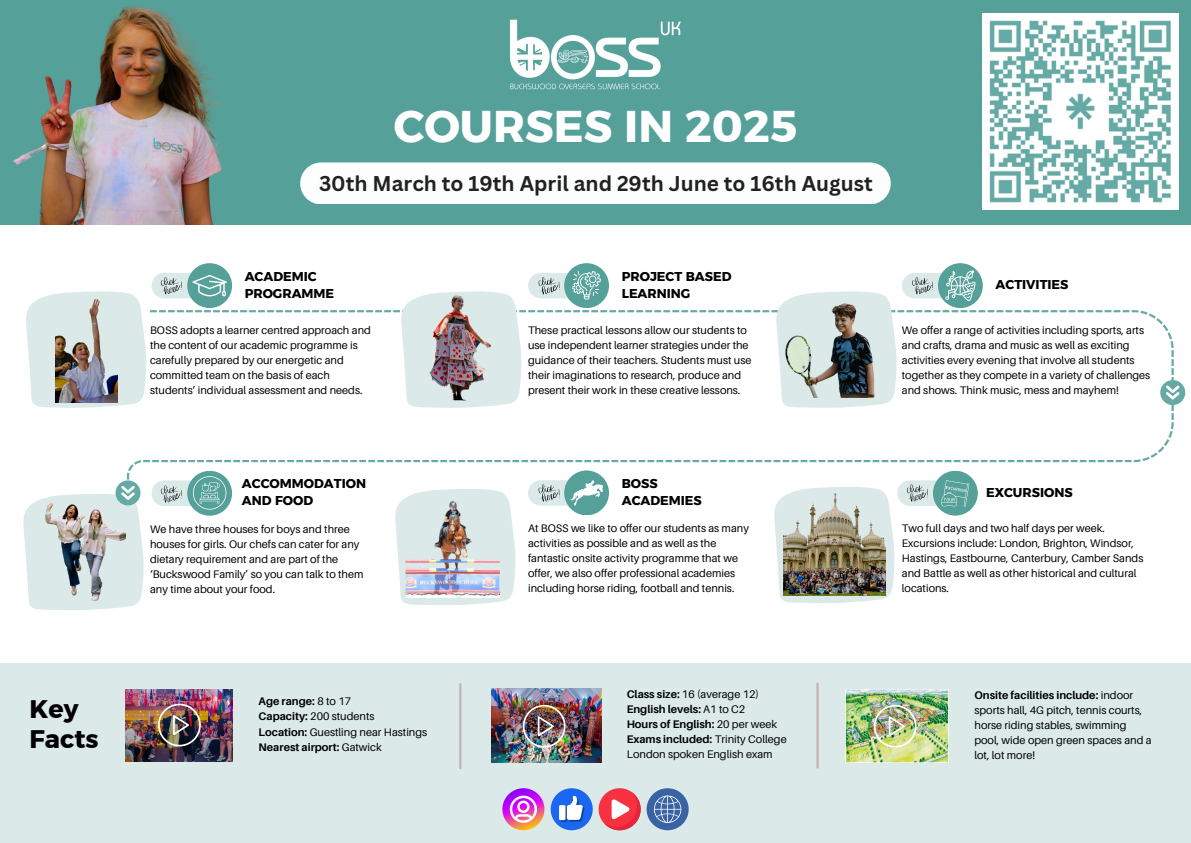
<style>
.page{position:relative;width:1191px;height:843px;background:#fff}
.page>*{position:absolute;margin:0;border:0;box-sizing:border-box;transform-origin:0 0}
.t1{font:44.3px "Kief Montaser Bold";color:#fff}
.t2{font:25.3px/30px "Kief Montaser Bold";color:#000}
.t3{font:700 20.8px "Canva Sans";color:#212120}
.t4{font:12.8px/16.5px "Kief Montaser Bold";color:#000}
.t5{font:11px/15px "Aileron";color:#000}
.t6{font:700 11px "Aileron";color:#000}
.s1{font-weight:400}
.s2{font-weight:700}
</style>
<div class="page">
<div style="left:0;top:0;width:1190px;height:224px;background:#56a09a"></div>
<div style="left:187px;top:263px;width:45px;height:45px;background:#56a09a;border-radius:50%"></div>
<svg style="left:127px;top:310px;width:1046px;height:181px"></svg>
<svg style="left:401px;top:292px;width:120px;height:116px"></svg>
<div style="left:937px;top:263px;width:45px;height:45px;background:#56a09a;border-radius:50%"></div>
<div style="left:932px;top:470px;width:45px;height:45px;background:#56a09a;border-radius:50%"></div>
<div style="left:564px;top:470px;width:45px;height:45px;background:#56a09a;border-radius:50%"></div>
<svg style="left:395px;top:488px;width:120px;height:117px"></svg>
<div style="left:0;top:663px;width:1190px;height:179px;background:#dbeae9"></div>
<svg style="left:187px;top:470px;width:45px;height:45px"></svg>
<svg style="left:1160px;top:380px;width:24px;height:25px"></svg>
<svg style="left:23px;top:480px;width:121px;height:130px"></svg>
<img style="left:509px;top:19px;width:172px;height:71px">
<img style="left:12px;top:6px;width:210px;height:218px">
<div style="left:300px;top:162px;width:590px;height:42px;background:#fcfdfd"></div>
<img style="left:982px;top:13px;width:196px;height:196px">
<img style="left:405px;top:492px;width:100px;height:105px">
<img style="left:762px;top:310px;width:14px;height:87px">
<hr style="left:459px;top:683px;width:2px;height:85px;background:#c2b5ab">
<img style="left:125px;top:689px;width:108px;height:71px">
<img style="left:491px;top:688px;width:110px;height:73px">
<img style="left:845px;top:689px;width:103px;height:73px">
<hr style="left:816px;top:682px;width:2px;height:86px;background:#c2b5ab">
<img style="left:425px;top:291px;width:69px;height:117px">
<img style="left:41px;top:499px;width:84px;height:105px">
<svg style="left:26px;top:273px;width:201px;height:135px"></svg>
<div style="left:564px;top:263px;width:45px;height:45px;background:#56a09a;border-radius:50%"></div>
<svg style="left:528px;top:271px;width:72px;height:28px"></svg>
<svg style="left:776px;top:270px;width:199px;height:138px"></svg>
<img style="left:773px;top:480px;width:196px;height:123px">
<svg style="left:528px;top:480px;width:75px;height:25px"></svg>
<svg style="left:151px;top:476px;width:75px;height:33px"></svg>
<img style="left:873px;top:704px;width:43px;height:43px">
<img style="left:522px;top:704px;width:43px;height:43px">
<img style="left:158px;top:703px;width:43px;height:43px">
<svg style="left:502px;top:788px;width:42px;height:42px"></svg>
<svg style="left:550px;top:788px;width:42px;height:42px"></svg>
<svg style="left:598px;top:788px;width:42px;height:42px"></svg>
<svg style="left:646px;top:788px;width:42px;height:42px"></svg>
<p class="t1" style="left:393px;top:99px;width:405px">COURSES IN 2025</p>
<h1 class="t3" style="left:319px;top:169px;width:555px">30th March to 19th April and 29th June to 16th August</h1>
<p class="t4" style="left:245px;top:268px;width:91px">ACADEMIC<br>PROGRAMME</p>
<p class="t4" style="left:621px;top:268px;width:111px">PROJECT BASED<br>LEARNING</p>
<p class="t5" style="left:150px;top:322px;width:222px">BOSS adopts a learner centred approach and the content of our academic programme is carefully prepared by our energetic and committed team on the basis of each students’ individual assessment and needs.</p>
<h4 class="t5" style="left:528px;top:322px;width:225px">These practical lessons allow our students to use independent learner strategies under the guidance of their teachers. Students must use their imaginations to research, produce and present their work in these creative lessons.</h4>
<p class="t4" style="left:995px;top:276px;width:74px">ACTIVITIES</p>
<p class="t5" style="left:901px;top:322px;width:250px">We offer a range of activities including sports, arts and crafts, drama and music as well as exciting activities every evening that involve all students together as they compete in a variety of challenges and shows. Think music, mess and mayhem!</p>
<p class="t4" style="left:242px;top:475px;width:126px">ACCOMMODATION<br>AND FOOD</p>
<p class="t5" style="left:150px;top:521px;width:215px">We have three houses for boys and three houses for girls. Our chefs can cater for any dietary requirement and are part of the ‘Buckswood Family’ so you can talk to them any time about your food.</p>
<p class="t4" style="left:621px;top:475px;width:82px">BOSS<br>ACADEMIES</p>
<p class="t5" style="left:528px;top:520px;width:222px">At BOSS we like to offer our students as many activities as possible and as well as the fantastic onsite activity programme that we offer, we also offer professional academies including horse riding, football and tennis.</p>
<p class="t4" style="left:985px;top:484px;width:88px">EXCURSIONS</p>
<p class="t5" style="left:901px;top:520px;width:243px">Two full days and two half days per week.<br>Excursions include: London, Brighton, Windsor, Hastings, Eastbourne, Canterbury, Camber Sands and Battle as well as other historical and cultural locations.</p>
<p class="t2" style="left:29px;top:694px;width:70px">Key<br>Facts</p>
<p class="t6" style="left:258px;top:694px;width:94px">Age range: <span class="s1">8 to 17</span></p>
<p class="t5" style="left:258px;top:708px;width:117px"><span class="s2">Capacity:</span> 200 students</p>
<p class="t5" style="left:258px;top:723px;width:170px"><span class="s2">Location:</span> Guestling near Hastings</p>
<p class="t6" style="left:258px;top:739px;width:125px">Nearest airport: <span class="s1">Gatwick</span></p>
<p class="t5" style="left:626px;top:686px;width:134px"><span class="s2">Class size:</span> 16 (average 12)</p>
<h4 class="t6" style="left:626px;top:702px;width:120px">English levels: <span class="s1">A1 to C2</span></h4>
<p class="t6" style="left:626px;top:717px;width:152px">Hours of English: <span class="s1">20 per week</span></p>
<p class="t5" style="left:626px;top:731px;width:161px"><span class="s2">Exams included:</span> Trinity College<br>London spoken English exam</p>
<p class="t5" style="left:974px;top:687px;width:179px"><span class="s2">Onsite facilities include:</span> indoor sports hall, 4G pitch, tennis courts, horse riding stables, swimming pool, wide open green spaces and a lot, lot more!</p>
</div>
